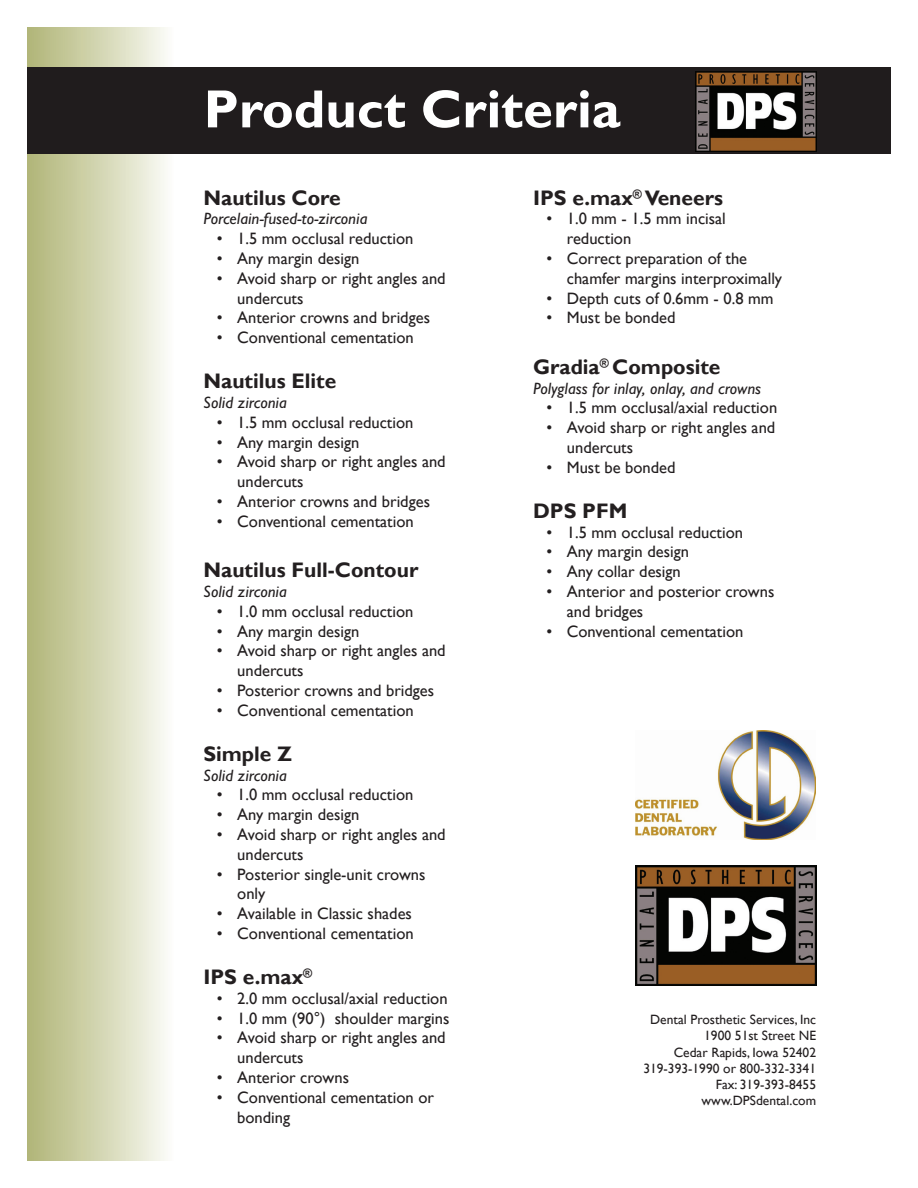
<style>
.page{position:relative;width:918px;height:1188px;background:#fff}
.page>*{position:absolute;margin:0;border:0;box-sizing:border-box;transform-origin:0 0}
.t1{font:700 54px "Gill Sans";color:#fff}
.t2{font:700 21px "Gill Sans";color:#231f20}
.t3{font:16.5px/19.8px "Gill Sans";color:#231f20}
.t4{font:italic 500 16.5px "Gill Sans Nova";color:#231f20}
.t5{font:13.5px "Gill Sans";color:#231f20}
</style>
<div class="page">
<div style="left:27px;top:27px;width:146px;height:1134px;background:linear-gradient(to right,#afb375,#fafaf5)"></div>
<div style="left:27px;top:68px;width:864px;height:86px;background:#201c1d"></div>
<img style="left:696px;top:72px;width:120px;height:80px">
<img style="left:636px;top:866px;width:181px;height:120px">
<img style="left:636px;top:731px;width:180px;height:108px">
<p class="t1" style="left:203px;top:77px;width:418px">Product Criteria</p>
<p class="t2" style="left:203px;top:185px;width:139px">Nautilus Core</p>
<p class="t4" style="left:203px;top:209px;width:165px">Porcelain-fused-to-zirconia</p>
<p class="t3" style="left:217px;top:229px;width:198px">• 1.5 mm occlusal reduction</p>
<p class="t3" style="left:217px;top:249px;width:144px">• Any margin design</p>
<p class="t3" style="left:237px;top:269px;width:210px;text-indent:-20px">• Avoid sharp or right angles and undercuts</p>
<p class="t3" style="left:217px;top:308px;width:215px">• Anterior crowns and bridges</p>
<p class="t3" style="left:217px;top:328px;width:198px">• Conventional cementation</p>
<p class="t2" style="left:203px;top:368px;width:134px">Nautilus Elite</p>
<p class="t4" style="left:203px;top:392px;width:85px">Solid zirconia</p>
<p class="t3" style="left:217px;top:413px;width:198px">• 1.5 mm occlusal reduction</p>
<p class="t3" style="left:217px;top:432px;width:144px">• Any margin design</p>
<p class="t3" style="left:237px;top:452px;width:210px;text-indent:-20px">• Avoid sharp or right angles and undercuts</p>
<p class="t3" style="left:217px;top:492px;width:215px">• Anterior crowns and bridges</p>
<p class="t3" style="left:217px;top:512px;width:198px">• Conventional cementation</p>
<p class="t2" style="left:203px;top:557px;width:216px">Nautilus Full-Contour</p>
<p class="t4" style="left:203px;top:581px;width:85px">Solid zirconia</p>
<p class="t3" style="left:217px;top:602px;width:198px">• 1.0 mm occlusal reduction</p>
<p class="t3" style="left:217px;top:621px;width:144px">• Any margin design</p>
<p class="t3" style="left:237px;top:641px;width:210px;text-indent:-20px">• Avoid sharp or right angles and undercuts</p>
<p class="t3" style="left:217px;top:681px;width:219px">• Posterior crowns and bridges</p>
<p class="t3" style="left:217px;top:701px;width:198px">• Conventional cementation</p>
<p class="t2" style="left:203px;top:741px;width:90px">Simple Z</p>
<p class="t4" style="left:203px;top:765px;width:85px">Solid zirconia</p>
<p class="t3" style="left:217px;top:785px;width:198px">• 1.0 mm occlusal reduction</p>
<p class="t3" style="left:217px;top:805px;width:144px">• Any margin design</p>
<p class="t3" style="left:237px;top:825px;width:210px;text-indent:-20px">• Avoid sharp or right angles and undercuts</p>
<p class="t3" style="left:237px;top:864px;width:190px;text-indent:-20px">• Posterior single-unit crowns only</p>
<p class="t3" style="left:217px;top:904px;width:196px">• Available in Classic shades</p>
<p class="t3" style="left:217px;top:924px;width:198px">• Conventional cementation</p>
<p class="t2" style="left:203px;top:964px;width:110px">IPS e.max<sup>®</sup></p>
<p class="t3" style="left:217px;top:989px;width:232px">• 2.0 mm occlusal/axial reduction</p>
<p class="t3" style="left:217px;top:1008px;width:234px">• 1.0 mm (90°) shoulder margins</p>
<p class="t3" style="left:237px;top:1028px;width:210px;text-indent:-20px">• Avoid sharp or right angles and undercuts</p>
<p class="t3" style="left:217px;top:1068px;width:134px">• Anterior crowns</p>
<p class="t3" style="left:237px;top:1088px;width:198px;text-indent:-20px">• Conventional cementation or bonding</p>
<p class="t2" style="left:533px;top:185px;width:191px">IPS e.max<sup>®</sup> Veneers</p>
<p class="t3" style="left:567px;top:209px;width:161px;text-indent:-20px">• 1.0 mm - 1.5 mm incisal reduction</p>
<p class="t3" style="left:567px;top:249px;width:217px;text-indent:-20px">• Correct preparation of the chamfer margins interproximally</p>
<p class="t3" style="left:547px;top:288px;width:229px">• Depth cuts of 0.6mm - 0.8 mm</p>
<p class="t3" style="left:547px;top:308px;width:130px">• Must be bonded</p>
<p class="t2" style="left:533px;top:354px;width:189px">Gradia<sup>®</sup> Composite</p>
<p class="t4" style="left:533px;top:378px;width:230px">Polyglass for inlay, onlay, and crowns</p>
<p class="t3" style="left:547px;top:398px;width:232px">• 1.5 mm occlusal/axial reduction</p>
<p class="t3" style="left:567px;top:418px;width:210px;text-indent:-20px">• Avoid sharp or right angles and undercuts</p>
<p class="t3" style="left:547px;top:458px;width:130px">• Must be bonded</p>
<p class="t2" style="left:533px;top:498px;width:96px">DPS PFM</p>
<p class="t3" style="left:547px;top:522px;width:198px">• 1.5 mm occlusal reduction</p>
<p class="t3" style="left:547px;top:542px;width:144px">• Any margin design</p>
<p class="t3" style="left:547px;top:562px;width:136px">• Any collar design</p>
<p class="t3" style="left:567px;top:582px;width:209px;text-indent:-20px">• Anterior and posterior crowns and bridges</p>
<p class="t3" style="left:547px;top:621px;width:198px">• Conventional cementation</p>
<p class="t5" style="left:650px;top:1012px;width:167px">Dental Prosthetic Services, Inc</p>
<p class="t5" style="left:704px;top:1028px;width:113px">1900 51st Street NE</p>
<p class="t5" style="left:674px;top:1044px;width:144px">Cedar Rapids, Iowa 52402</p>
<p class="t5" style="left:643px;top:1060px;width:174px">319-393-1990 or 800-332-3341</p>
<p class="t5" style="left:716px;top:1077px;width:102px">Fax: 319-393-8455</p>
<p class="t5" style="left:702px;top:1093px;width:116px">www.DPSdental.com</p>
</div>
